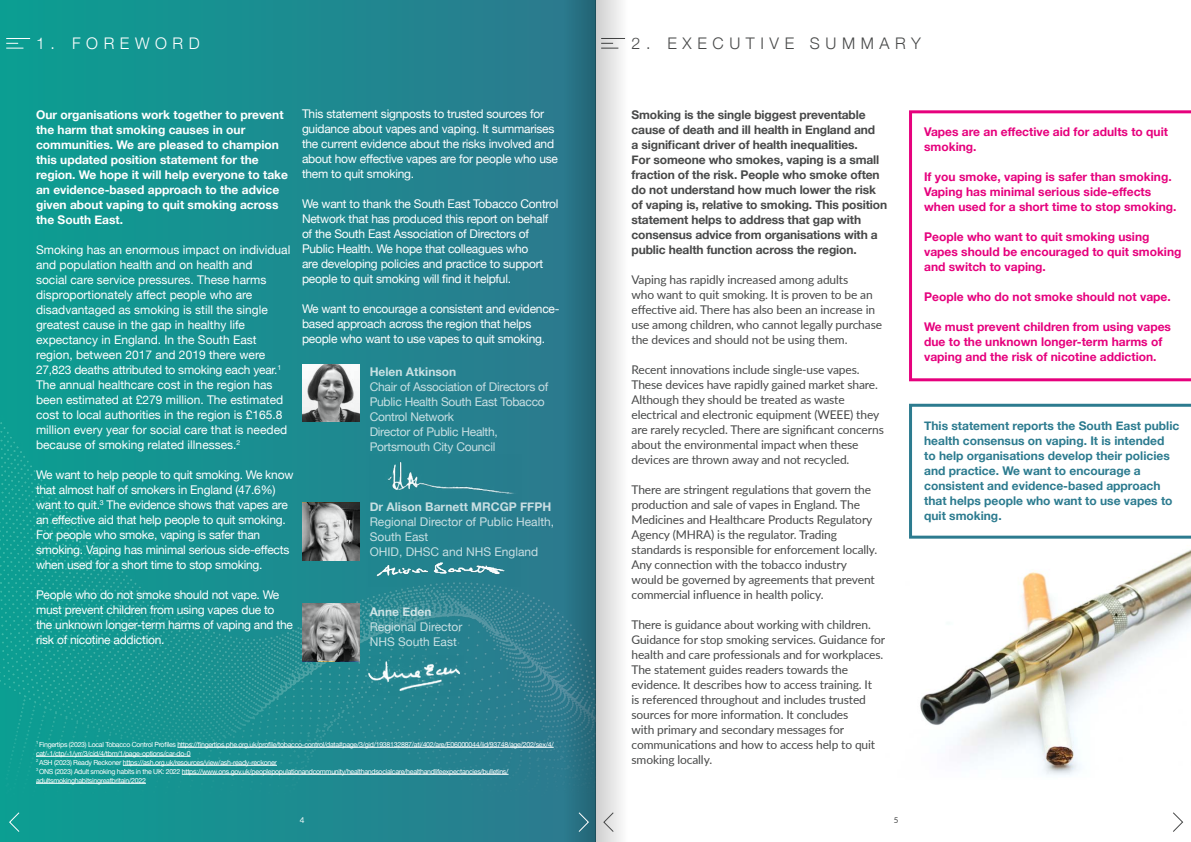
<style>
.page{position:relative;width:1191px;height:842px;background:#fff}
.page>*{position:absolute;margin:0;border:0;box-sizing:border-box;transform-origin:0 0}
.t1{font:300 16px "Helvetica Neue";letter-spacing:.35em;color:#484949}
.t2{font:300 16px "Helvetica Neue";letter-spacing:.35em;color:#fff}
.t3{font:12px/15px "Lato";letter-spacing:-.01em;color:#484949}
.t4{font:12px/15px "Helvetica Neue";letter-spacing:-.02em;color:#fff}
.t5{font:12px/15px "Helvetica Neue";color:#fff}
.t6{font:700 12px/15px "Helvetica Neue";color:#e6007d}
.t7{font:700 12px/15px "Helvetica Neue";letter-spacing:-.01em;color:#484949}
.t8{font:700 12px/15px "Helvetica Neue";color:#fff}
.t9{font:700 12px/15px "Helvetica Neue";color:#2c7b8f}
.t10{font:8px "Lato";color:#fff}
.t11{font:8px "Lato";color:#484949}
.t12{font:7px/9px "Helvetica Neue";letter-spacing:-.04em;color:#fff}
</style>
<div class="page">
<img style="left:920px;top:549px;width:271px;height:226px">
<div style="left:0;top:0;width:595px;height:842px;background:linear-gradient(to right,#0b9f92,#2d788e)"></div>
<img style="left:0;top:0;width:560px;height:797px">
<svg style="left:909px;top:110px;width:282px;height:271px"></svg>
<svg style="left:909px;top:404px;width:282px;height:135px"></svg>
<hr style="left:177px;top:747px;width:377px;height:1px;background:#fff">
<hr style="left:36px;top:756px;width:154px;height:1px;background:#fff">
<hr style="left:123px;top:765px;width:154px;height:1px;background:#fff">
<hr style="left:182px;top:774px;width:326px;height:1px;background:#fff">
<hr style="left:36px;top:783px;width:110px;height:1px;background:#fff">
<svg style="left:6px;top:38px;width:24px;height:11px"></svg>
<svg style="left:302px;top:364px;width:57px;height:58px"></svg>
<svg style="left:303px;top:503px;width:57px;height:57px;background:#898a8a"></svg>
<svg style="left:303px;top:604px;width:57px;height:57px;background:#8c8d8d"></svg>
<img style="left:370px;top:454px;width:151px;height:52px">
<img style="left:368px;top:552px;width:152px;height:35px">
<img style="left:367px;top:655px;width:97px;height:40px">
<svg style="left:595px;top:0;width:31px;height:842px"></svg>
<div style="left:560px;top:0;width:35px;height:842px;background:#277082"></div>
<svg style="left:578px;top:812px;width:11px;height:20px"></svg>
<svg style="left:8px;top:811px;width:12px;height:22px"></svg>
<svg style="left:1173px;top:812px;width:11px;height:20px"></svg>
<svg style="left:602px;top:811px;width:12px;height:22px"></svg>
<h1 class="t2" style="left:36px;top:31px;width:165px">1. FOREWORD</h1>
<p class="t8" style="left:36px;top:107px;width:253px">Our organisations work together to prevent the harm that smoking causes in our communities. We are pleased to champion this updated position statement for the region. We hope it will help everyone to take an evidence-based approach to the advice given about vaping to quit smoking across the South East.</p>
<p class="t5" style="left:36px;top:242px;width:256px">Smoking has an enormous impact on individual and population health and on health and<br>social care service pressures. These harms disproportionately affect people who are disadvantaged as smoking is still the single greatest cause in the gap in healthy life expectancy in England. In the South East region, between 2017 and 2019 there were 27,823 deaths attributed to smoking each year.<sup>1<br></sup>The annual healthcare cost in the region has been estimated at £279 million. The estimated cost to local authorities in the region is £165.8 million every year for social care that is needed because of smoking related illnesses.<sup>2</sup></p>
<p class="t4" style="left:36px;top:467px;width:259px">We want to help people to quit smoking. We know that almost half of smokers in England (47.6%) want to quit.<sup>3</sup> The evidence shows that vapes are an effective aid that help people to quit smoking.<br>For people who smoke, vaping is safer than smoking. Vaping has minimal serious side-effects when used for a short time to stop smoking.</p>
<p class="t4" style="left:36px;top:587px;width:258px">People who do not smoke should not vape. We must prevent children from using vapes due to the unknown longer-term harms of vaping and the risk of nicotine addiction.</p>
<p class="t4" style="left:302px;top:107px;width:257px">This statement signposts to trusted sources for guidance about vapes and vaping. It summarises the current evidence about the risks involved and about how effective vapes are for people who use them to quit smoking.</p>
<p class="t4" style="left:302px;top:197px;width:258px">We want to thank the South East Tobacco Control Network that has produced this report on behalf of the South East Association of Directors of Public Health. We hope that colleagues who<br>are developing policies and practice to support people to quit smoking will find it helpful.</p>
<p class="t4" style="left:302px;top:302px;width:259px">We want to encourage a consistent and evidence&shy;based approach across the region that helps people who want to use vapes to quit smoking.</p>
<p class="t8" style="left:370px;top:365px;width:88px">Helen Atkinson</p>
<p class="t4" style="left:370px;top:380px;width:180px">Chair of Association of Directors of<br>Public Health South East Tobacco<br>Control Network<br>Director of Public Health,<br>Portsmouth City Council</p>
<p class="t8" style="left:370px;top:500px;width:183px">Dr Alison Barnett MRCGP FFPH</p>
<p class="t5" style="left:370px;top:515px;width:186px">Regional Director of Public Health,<br>South East<br>OHID, DHSC and NHS England</p>
<p class="t8" style="left:370px;top:605px;width:63px">Anne Eden</p>
<p class="t5" style="left:370px;top:620px;width:94px">Regional Director<br>NHS South East</p>
<p class="t12" style="left:36px;top:740px;width:519px"><sup>1</sup> Fingertips (2023) Local Tobacco Control Profiles https://fingertips.phe.org.uk/profile/tobacco-control/data#page/3/gid/1938132887/ati/402/are/E06000044/iid/93748/age/202/sex/4/ cat/-1/ctp/-1/yrr/3/cid/4/tbm/1/page-options/car-do-0<br><sup>2</sup> ASH (2023) Ready Reckoner https://ash.org.uk/resources/view/ash-ready-reckoner<br><sup>3</sup> ONS (2023) Adult smoking habits in the UK: 2022 https://www.ons.gov.uk/peoplepopulationandcommunity/healthandsocialcare/healthandlifeexpectancies/bulletins/ adultsmokinghabitsingreatbritain/2022</p>
<p class="t10" style="left:300px;top:814px;width:6px">4</p>
<h1 class="t1" style="left:631px;top:31px;width:291px">2. EXECUTIVE SUMMARY</h1>
<p class="t7" style="left:631px;top:107px;width:257px">Smoking is the single biggest preventable cause of death and ill health in England and<br>a significant driver of health inequalities.<br>For someone who smokes, vaping is a small fraction of the risk. People who smoke often do not understand how much lower the risk of vaping is, relative to smoking. This position statement helps to address that gap with consensus advice from organisations with a public health function across the region.</p>
<p class="t3" style="left:631px;top:271px;width:252px">Vaping has rapidly increased among adults<br>who want to quit smoking. It is proven to be an effective aid. There has also been an increase in use among children, who cannot legally purchase the devices and should not be using them.</p>
<p class="t3" style="left:631px;top:361px;width:254px">Recent innovations include single-use vapes.<br>These devices have rapidly gained market share.<br>Although they should be treated as waste electrical and electronic equipment (WEEE) they are rarely recycled. There are significant concerns about the environmental impact when these devices are thrown away and not recycled.</p>
<p class="t3" style="left:631px;top:481px;width:247px">There are stringent regulations that govern the production and sale of vapes in England. The Medicines and Healthcare Products Regulatory Agency (MHRA) is the regulator. Trading standards is responsible for enforcement locally.<br>Any connection with the tobacco industry would be governed by agreements that prevent commercial influence in health policy.</p>
<p class="t3" style="left:631px;top:616px;width:255px">There is guidance about working with children.<br>Guidance for stop smoking services. Guidance for health and care professionals and for workplaces.<br>The statement guides readers towards the evidence. It describes how to access training. It<br>is referenced throughout and includes trusted sources for more information. It concludes<br>with primary and secondary messages for communications and how to access help to quit smoking locally.</p>
<p class="t11" style="left:894px;top:814px;width:6px">5</p>
<p class="t6" style="left:924px;top:125px;width:245px">Vapes are an effective aid for adults to quit smoking.</p>
<p class="t6" style="left:924px;top:170px;width:254px">If you smoke, vaping is safer than smoking.<br>Vaping has minimal serious side-effects when used for a short time to stop smoking.</p>
<p class="t6" style="left:924px;top:230px;width:259px">People who want to quit smoking using vapes should be encouraged to quit smoking and switch to vaping.</p>
<p class="t6" style="left:924px;top:290px;width:248px">People who do not smoke should not vape.</p>
<p class="t6" style="left:924px;top:320px;width:248px">We must prevent children from using vapes due to the unknown longer-term harms of vaping and the risk of nicotine addiction.</p>
<p class="t9" style="left:924px;top:418px;width:257px">This statement reports the South East public health consensus on vaping. It is intended<br>to help organisations develop their policies and practice. We want to encourage a consistent and evidence-based approach that helps people who want to use vapes to quit smoking.</p>
</div>
